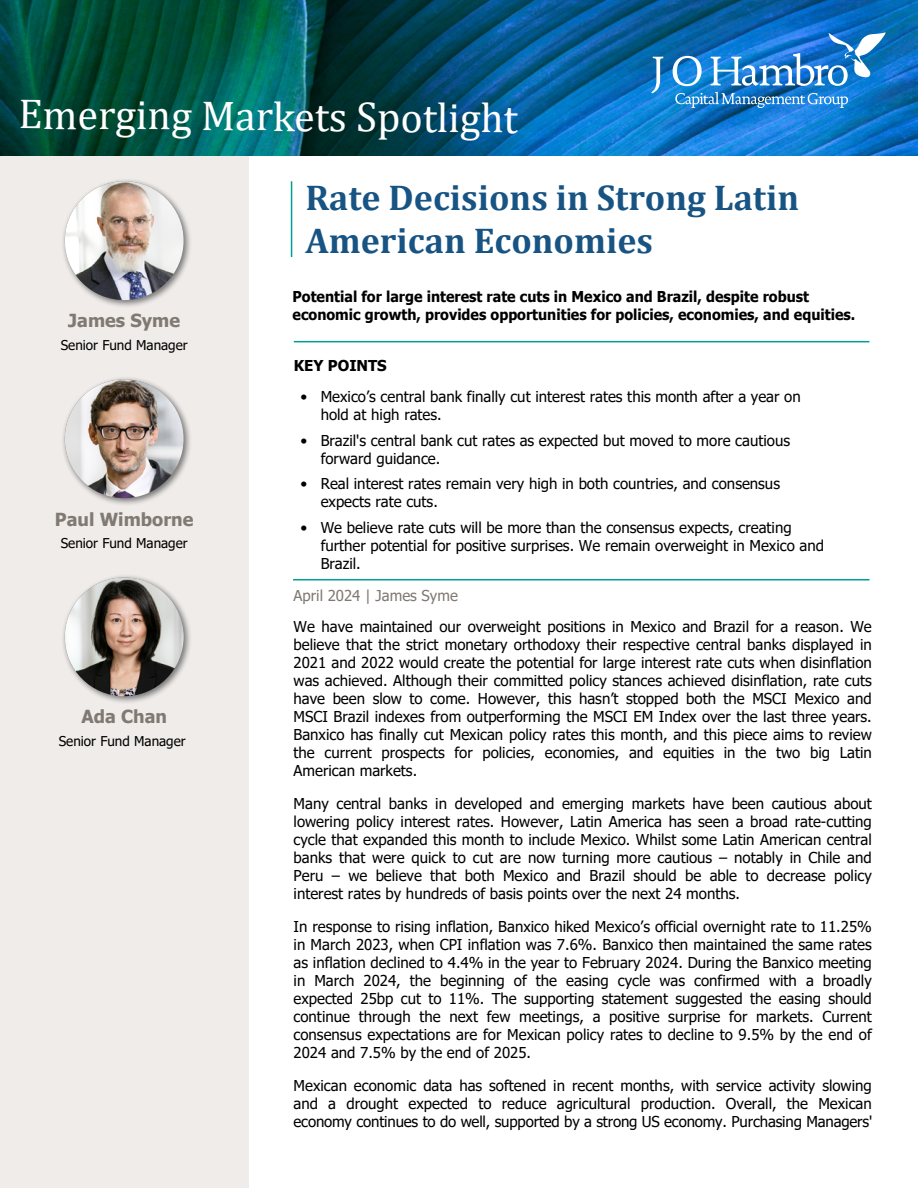
<style>
.page{position:relative;width:918px;height:1188px;background:#fff}
.page>*{position:absolute;margin:0;border:0;box-sizing:border-box;transform-origin:0 0}
.t1{font:42px "Cambria";color:#fff}
.t2{font:700 36px/43.2px "Cambria";color:#185483}
.t3{font:700 18px "Tahoma";color:#807a72}
.t4{font:15px/18px "Tahoma";color:#000}
.t5{font:700 15px/18px "Tahoma";color:#000;scale:.95 1}
.t6{font:15px "Tahoma";color:#807a72}
.t7{font:700 15px "Tahoma";color:#000}
.t8{font:13.5px "Tahoma";color:#000}
</style>
<div class="page">
<div style="left:0;top:116px;width:248px;height:1072px;background:#efecea"></div>
<img style="left:0;top:0;width:918px;height:155px">
<div style="left:61px;top:178px;width:131px;height:130px;background:#000;opacity:.5"></div>
<img style="left:65px;top:181px;width:119px;height:119px;border-radius:59px">
<div style="left:61px;top:376px;width:131px;height:130px;background:#000;opacity:.5"></div>
<img style="left:65px;top:379px;width:119px;height:119px;border-radius:59px">
<div style="left:61px;top:574px;width:131px;height:130px;background:#000;opacity:.5"></div>
<img style="left:65px;top:577px;width:119px;height:119px;border-radius:59px">
<svg style="left:651px;top:57px;width:12px;height:36px"></svg>
<svg style="left:673px;top:56px;width:29px;height:30px"></svg>
<img style="left:675px;top:92px;width:173px;height:16px">
<img style="left:711px;top:32px;width:175px;height:54px">
<hr style="left:291px;top:181px;width:1px;height:76px;background:#009e99">
<hr style="left:294px;top:341px;width:575px;height:1px;background:#009e99">
<hr style="left:293px;top:579px;width:576px;height:1px;background:#009e99">
<h1 class="t1" style="left:18px;top:92px;width:503px">Emerging Markets Spotlight</h1>
<p class="t3" style="left:68px;top:308px;width:113px">James Syme</p>
<p class="t8" style="left:61px;top:336px;width:129px">Senior Fund Manager</p>
<p class="t3" style="left:55px;top:506px;width:140px">Paul Wimborne</p>
<p class="t8" style="left:61px;top:535px;width:129px">Senior Fund Manager</p>
<p class="t3" style="left:82px;top:704px;width:87px">Ada Chan</p>
<p class="t8" style="left:59px;top:732px;width:128px">Senior Fund Manager</p>
<h2 class="t2" style="left:305px;top:174px;width:495px">Rate Decisions in Strong Latin<br>American Economies</h2>
<p class="t5" style="left:293px;top:288px;width:594px">Potential for large interest rate cuts in Mexico and Brazil, despite robust economic growth, provides opportunities for policies, economies, and equities.</p>
<p class="t7" style="left:294px;top:355px;width:94px">KEY POINTS</p>
<p class="t4" style="left:321px;top:389px;width:482px;text-indent:-20px">• Mexico’s central bank finally cut interest rates this month after a year on hold at high rates.</p>
<p class="t4" style="left:321px;top:432px;width:471px;text-indent:-20px">• Brazil's central bank cut rates as expected but moved to more cautious forward guidance.</p>
<p class="t4" style="left:321px;top:476px;width:461px;text-indent:-20px">• Real interest rates remain very high in both countries, and consensus expects rate cuts.</p>
<p class="t4" style="left:321px;top:519px;width:505px;text-indent:-20px">• We believe rate cuts will be more than the consensus expects, creating further potential for positive surprises. We remain overweight in Mexico and<br>Brazil.</p>
<p class="t6" style="left:294px;top:585px;width:166px">April 2024 | James Syme</p>
<p class="t4" style="left:294px;top:619px;width:580px;text-align:justify">We have maintained our overweight positions in Mexico and Brazil for a reason. We believe that the strict monetary orthodoxy their respective central banks displayed in 2021 and 2022 would create the potential for large interest rate cuts when disinflation was achieved. Although their committed policy stances achieved disinflation, rate cuts have been slow to come. However, this hasn’t stopped both the MSCI Mexico and MSCI Brazil indexes from outperforming the MSCI EM Index over the last three years.<br>Banxico has finally cut Mexican policy rates this month, and this piece aims to review the current prospects for policies, economies, and equities in the two big Latin American markets.</p>
<p class="t4" style="left:294px;top:796px;width:580px;text-align:justify">Many central banks in developed and emerging markets have been cautious about lowering policy interest rates. However, Latin America has seen a broad rate-cutting cycle that expanded this month to include Mexico. Whilst some Latin American central banks that were quick to cut are now turning more cautious – notably in Chile and Peru – we believe that both Mexico and Brazil should be able to decrease policy interest rates by hundreds of basis points over the next 24 months.</p>
<p class="t4" style="left:294px;top:919px;width:580px;text-align:justify">In response to rising inflation, Banxico hiked Mexico’s official overnight rate to 11.25% in March 2023, when CPI inflation was 7.6%. Banxico then maintained the same rates as inflation declined to 4.4% in the year to February 2024. During the Banxico meeting in March 2024, the beginning of the easing cycle was confirmed with a broadly expected 25bp cut to 11%. The supporting statement suggested the easing should continue through the next few meetings, a positive surprise for markets. Current consensus expectations are for Mexican policy rates to decline to 9.5% by the end of 2024 and 7.5% by the end of 2025.</p>
<p class="t4" style="left:294px;top:1078px;width:580px;text-align:justify">Mexican economic data has softened in recent months, with service activity slowing and a drought expected to reduce agricultural production. Overall, the Mexican economy continues to do well, supported by a strong US economy. Purchasing Managers'</p>
</div>
